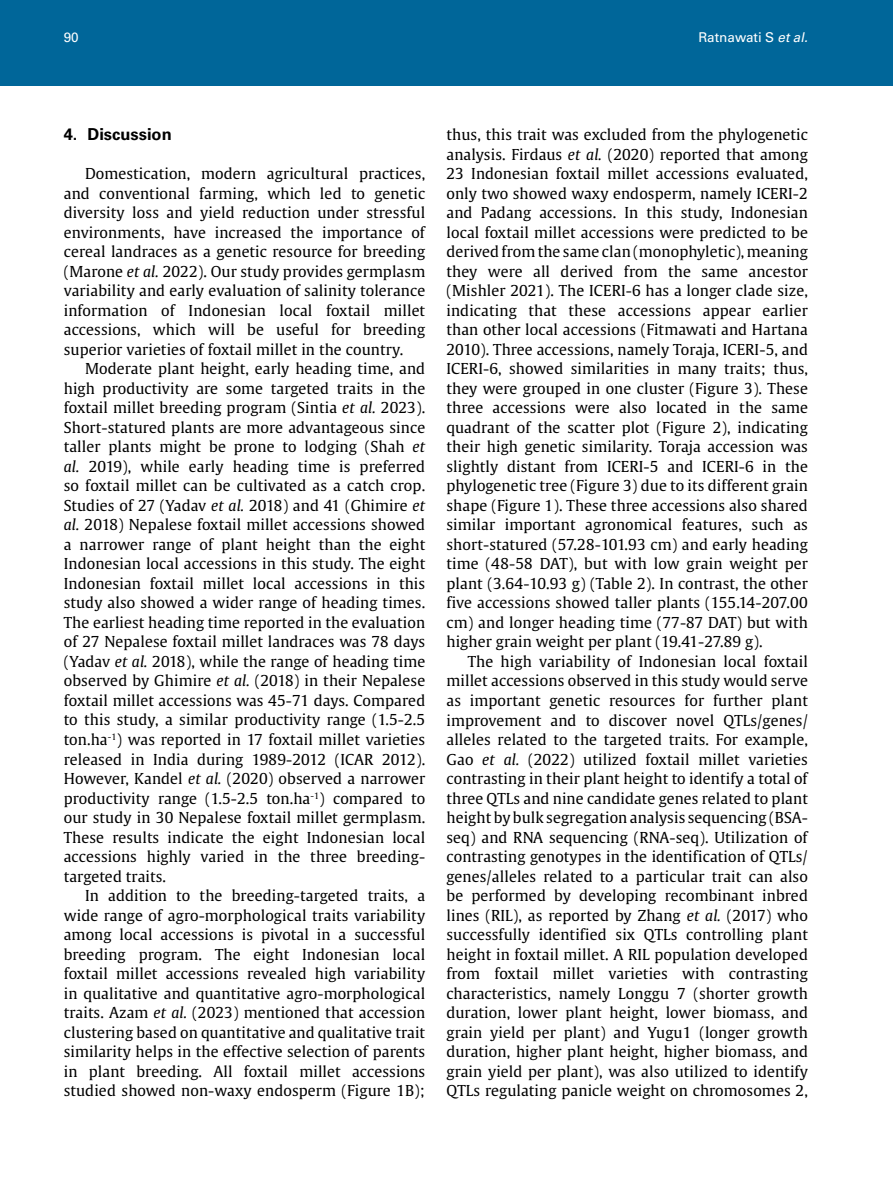
<style>
.page{position:relative;width:893px;height:1191px;background:#fff}
.page>*{position:absolute;margin:0;border:0;box-sizing:border-box;transform-origin:0 0}
.t1{font:700 16.5px "Univers LT Std";color:#000}
.t2{font:15px/19.5px "Gulliver";letter-spacing:.005em;color:#000;text-align:justify}
.t3{font:13.5px "Univers LT Std";color:#fff}
.s1{font-style:italic}
</style>
<div class="page">
<div style="left:0;top:0;width:893px;height:85px;background:#069"></div>
<p class="t3" style="left:64px;top:30px;width:17px">90</p>
<p class="t3" style="left:698px;top:30px;width:114px">Ratnawati S <span class="s1">etal.</span></p>
<p class="t1" style="left:64px;top:125px;width:109px">4. Discussion</p>
<p class="t2" style="left:64px;top:164px;width:363px;text-indent:21px">Domestication, modern agricultural practices, and conventional farming, which led to genetic diversity loss and yield reduction under stressful environments, have increased the importance of cereal landraces as a genetic resource for breeding (Marone <span class="s1">et al.</span> 2022). Our study provides germplasm variability and early evaluation of salinity tolerance information of Indonesian local foxtail millet accessions, which will be useful for breeding superior varieties of foxtail millet in the country.</p>
<p class="t2" style="left:64px;top:359px;width:363px;text-indent:21px">Moderate plant height, early heading time, and high productivity are some targeted traits in the foxtail millet breeding program (Sintia <span class="s1">et al.</span> 2023).<br>Short-statured plants are more advantageous since taller plants might be prone to lodging (Shah <span class="s1">et al.</span> 2019), while early heading time is preferred so foxtail millet can be cultivated as a catch crop.<br>Studies of 27 (Yadav <span class="s1">et al.</span> 2018) and 41 (Ghimire <span class="s1">et al.</span> 2018) Nepalese foxtail millet accessions showed a narrower range of plant height than the eight Indonesian local accessions in this study. The eight Indonesian foxtail millet local accessions in this study also showed a wider range of heading times.<br>The earliest heading time reported in the evaluation of 27 Nepalese foxtail millet landraces was 78 days (Yadav <span class="s1">et al.</span> 2018), while the range of heading time observed by Ghimire <span class="s1">et al.</span> (2018) in their Nepalese foxtail millet accessions was 45-71 days. Compared to this study, a similar productivity range (1.5-2.5 ton.ha<sup>-1</sup>) was reported in 17 foxtail millet varieties released in India during 1989-2012 (ICAR 2012).<br>However, Kandel <span class="s1">et al.</span> (2020) observed a narrower productivity range (1.5-2.5 ton.ha<sup>-1</sup>) compared to our study in 30 Nepalese foxtail millet germplasm.<br>These results indicate the eight Indonesian local accessions highly varied in the three breeding&shy;targeted traits.</p>
<p class="t2" style="left:64px;top:885px;width:363px;text-indent:21px">In addition to the breeding-targeted traits, a wide range of agro-morphological traits variability among local accessions is pivotal in a successful breeding program. The eight Indonesian local foxtail millet accessions revealed high variability in qualitative and quantitative agro-morphological traits. Azam <span class="s1">et al.</span> (2023) mentioned that accession clustering based on quantitative and qualitative trait similarity helps in the effective selection of parents in plant breeding. All foxtail millet accessions studied showed non-waxy endosperm (Figure 1B);</p>
<p class="t2" style="left:446px;top:125px;width:363px">thus, this trait was excluded from the phylogenetic analysis. Firdaus <span class="s1">et al.</span> (2020) reported that among 23 Indonesian foxtail millet accessions evaluated, only two showed waxy endosperm, namely ICERI-2 and Padang accessions. In this study, Indonesian local foxtail millet accessions were predicted to be derived from the same clan (monophyletic), meaning they were all derived from the same ancestor (Mishler 2021). The ICERI-6 has a longer clade size, indicating that these accessions appear earlier than other local accessions (Fitmawati and Hartana 2010). Three accessions, namely Toraja, ICERI-5, and ICERI-6, showed similarities in many traits; thus, they were grouped in one cluster (Figure 3). These three accessions were also located in the same quadrant of the scatter plot (Figure 2), indicating their high genetic similarity. Toraja accession was slightly distant from ICERI-5 and ICERI-6 in the phylogenetic tree (Figure 3) due to its different grain shape (Figure 1). These three accessions also shared similar important agronomical features, such as short-statured (57.28-101.93 cm) and early heading time (48-58 DAT), but with low grain weight per plant (3.64-10.93 g) (Table 2). In contrast, the other five accessions showed taller plants (155.14-207.00 cm) and longer heading time (77-87 DAT) but with higher grain weight per plant (19.41-27.89 g).</p>
<p class="t2" style="left:446px;top:651px;width:363px;text-indent:21px">The high variability of Indonesian local foxtail millet accessions observed in this study would serve as important genetic resources for further plant improvement and to discover novel QTLs/genes/ alleles related to the targeted traits. For example, Gao <span class="s1">et al.</span> (2022) utilized foxtail millet varieties contrasting in their plant height to identify a total of three QTLs and nine candidate genes related to plant height by bulk segregation analysis sequencing (BSA&shy;seq) and RNA sequencing (RNA-seq). Utilization of contrasting genotypes in the identification of QTLs/ genes/alleles related to a particular trait can also be performed by developing recombinant inbred lines (RIL), as reported by Zhang <span class="s1">et al.</span> (2017) who successfully identified six QTLs controlling plant height in foxtail millet. A RIL population developed from foxtail millet varieties with contrasting characteristics, namely Longgu 7 (shorter growth duration, lower plant height, lower biomass, and grain yield per plant) and Yugu1 (longer growth duration, higher plant height, higher biomass, and grain yield per plant), was also utilized to identify QTLs regulating panicle weight on chromosomes 2,</p>
</div>
